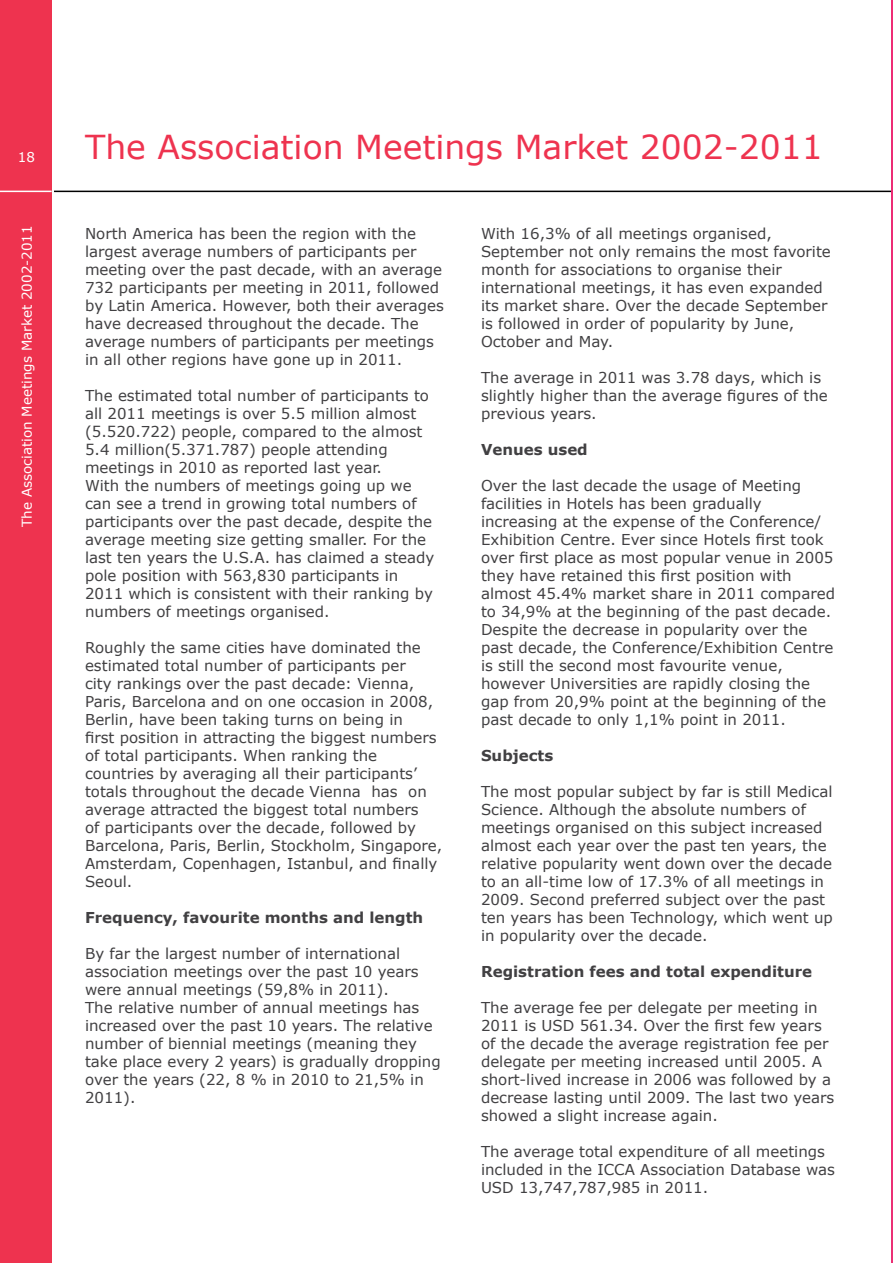
<style>
.page{position:relative;width:893px;height:1263px;background:#fff}
.page>*{position:absolute;margin:0;border:0;box-sizing:border-box;transform-origin:0 0}
.t1{font:33px "Verdana";color:#ee334f}
.t2{font:15px/18px "Verdana";color:#414042}
.t3{font:700 15px "Verdana";color:#414042}
.t4{font:13.5px "Verdana";color:#fff}
</style>
<div class="page">
<div style="left:0;top:0;width:52px;height:1263px;background:#ee334f"></div>
<hr style="left:0;top:191px;width:52px;height:1px;background:#fff">
<hr style="left:54px;top:191px;width:839px;height:1px;background:#000">
<hr style="left:891px;top:747px;width:2px;height:516px;background:#eb3075">
<img style="left:891px;top:1px;width:2px;height:746px">
<p class="t4" style="left:18px;top:148px;width:19px">18</p>
<p class="t4" style="left:18px;top:527px;width:303px;rotate:-90deg">The Association Meetings Market 2002-2011</p>
<h1 class="t1" style="left:85px;top:124px;width:739px">The Association Meetings Market 2002-2011</h1>
<p class="t2" style="left:85px;top:224px;width:360px">North America has been the region with the largest average numbers of participants per meeting over the past decade, with an average 732 participants per meeting in 2011, followed by Latin America. However, both their averages have decreased throughout the decade. The average numbers of participants per meetings in all other regions have gone up in 2011.</p>
<p class="t2" style="left:85px;top:386px;width:351px">The estimated total number of participants to all 2011 meetings is over 5.5 million almost (5.520.722) people, compared to the almost 5.4 million(5.371.787) people attending meetings in 2010 as reported last year.<br>With the numbers of meetings going up we can see a trend in growing total numbers of participants over the past decade, despite the average meeting size getting smaller. For the last ten years the U.S.A. has claimed a steady pole position with 563,830 participants in 2011 which is consistent with their ranking by numbers of meetings organised.</p>
<p class="t2" style="left:85px;top:638px;width:359px">Roughly the same cities have dominated the estimated total number of participants per<br>city rankings over the past decade: Vienna, Paris, Barcelona and on one occasion in 2008, Berlin, have been taking turns on being in<br>first position in attracting the biggest numbers of total participants. When ranking the countries by averaging all their participants’ totals throughout the decade Vienna has on average attracted the biggest total numbers<br>of participants over the decade, followed by Barcelona, Paris, Berlin, Stockholm, Singapore, Amsterdam, Copenhagen, Istanbul, and finally Seoul.</p>
<p class="t3" style="left:85px;top:907px;width:340px">Frequency, favourite months and length</p>
<p class="t2" style="left:85px;top:944px;width:357px">By far the largest number of international association meetings over the past 10 years were annual meetings (59,8% in 2011).<br>The relative number of annual meetings has increased over the past 10 years. The relative number of biennial meetings (meaning they take place every 2 years) is gradually dropping over the years (22, 8 % in 2010 to 21,5% in 2011).</p>
<p class="t2" style="left:481px;top:224px;width:351px">With 16,3% of all meetings organised, September not only remains the most favorite month for associations to organise their international meetings, it has even expanded its market share. Over the decade September is followed in order of popularity by June, October and May.</p>
<p class="t2" style="left:481px;top:368px;width:348px">The average in 2011 was 3.78 days, which is slightly higher than the average figures of the previous years.</p>
<p class="t3" style="left:481px;top:439px;width:108px">Venues used</p>
<p class="t2" style="left:481px;top:476px;width:355px">Over the last decade the usage of Meeting facilities in Hotels has been gradually increasing at the expense of the Conference/ Exhibition Centre. Ever since Hotels first took over first place as most popular venue in 2005 they have retained this first position with almost 45.4% market share in 2011 compared to 34,9% at the beginning of the past decade.<br>Despite the decrease in popularity over the past decade, the Conference/Exhibition Centre is still the second most favourite venue, however Universities are rapidly closing the gap from 20,9% point at the beginning of the past decade to only 1,1% point in 2011.</p>
<p class="t3" style="left:481px;top:745px;width:74px">Subjects</p>
<p class="t2" style="left:481px;top:782px;width:353px">The most popular subject by far is still Medical Science. Although the absolute numbers of meetings organised on this subject increased almost each year over the past ten years, the relative popularity went down over the decade to an all-time low of 17.3% of all meetings in 2009. Second preferred subject over the past ten years has been Technology, which went up in popularity over the decade.</p>
<p class="t3" style="left:481px;top:961px;width:333px">Registration fees and total expenditure</p>
<p class="t2" style="left:481px;top:998px;width:355px">The average fee per delegate per meeting in 2011 is USD 561.34. Over the first few years of the decade the average registration fee per delegate per meeting increased until 2005. A short-lived increase in 2006 was followed by a decrease lasting until 2009. The last two years showed a slight increase again.</p>
<p class="t2" style="left:481px;top:1142px;width:355px">The average total expenditure of all meetings included in the ICCA Association Database was<br>USD 13,747,787,985 in 2011.</p>
</div>
